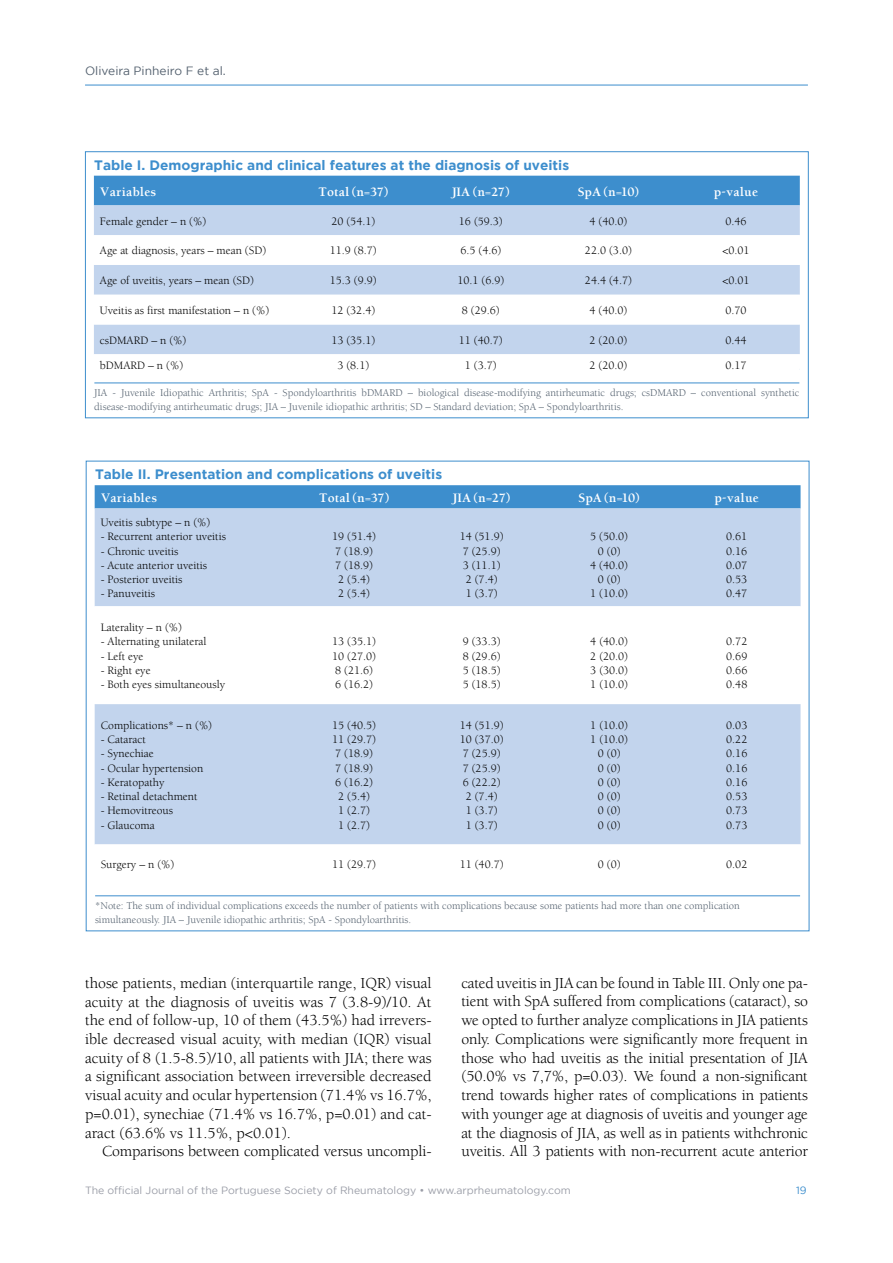
<style>
.page{position:relative;width:893px;height:1263px;background:#fff}
.page>*{position:absolute;margin:0;border:0;box-sizing:border-box;transform-origin:0 0}
.t1{font:15.75px/18.8px "Berkeley";letter-spacing:-.01em;color:#000;text-align:justify}
.t2{font:700 13.65px "Gotham";color:#3d8ecd}
.t3{font:12px "Gotham";color:#53606e}
.t4{font:11.7px/14.2px "Berkeley";color:#000;text-align:justify}
.t5{font:700 11.7px "Berkeley Oldstyle";color:#fff}
.t6{font:10.65px/13.6px "Berkeley";color:#53606e}
.t7{font:10.5px "Gotham";color:#9a9da7}
.t8{font:10.5px "Gotham";color:#3d8ecd}
</style>
<div class="page">
<hr style="left:85px;top:85px;width:723px;height:1px;background:#3d8ecd">
<hr style="left:94px;top:383px;width:705px;height:1px;background:#3d8ecd">
<div style="left:94px;top:176px;width:706px;height:29px;background:#3d8ecd"></div>
<div style="left:94px;top:205px;width:706px;height:30px;background:#c2d4ed"></div>
<svg style="left:94px;top:265px;width:706px;height:89px;fill:#c2d4ed"></svg>
<div style="left:85px;top:151px;width:724px;height:267px;border:1px solid #3d8ecd"></div>
<hr style="left:95px;top:895px;width:705px;height:1px;background:#3d8ecd">
<div style="left:95px;top:485px;width:705px;height:23px;background:#3d8ecd"></div>
<div style="left:95px;top:508px;width:705px;height:98px;background:#c2d4ed"></div>
<div style="left:95px;top:704px;width:705px;height:141px;background:#c2d4ed"></div>
<p class="t3" style="left:85px;top:64px;width:142px">Oliveira Pinheiro F et al.</p>
<p class="t2" style="left:94px;top:157px;width:476px">Table I. Demographic and clinical features at the diagnosis of uveitis</p>
<p class="t5" style="left:100px;top:185px;width:58px">Variables</p>
<p class="t5" style="left:318px;top:185px;width:72px">Total (n=37)</p>
<p class="t5" style="left:452px;top:185px;width:59px">JIA (n=27)</p>
<p class="t5" style="left:578px;top:185px;width:63px">SpA (n=10)</p>
<p class="t5" style="left:714px;top:185px;width:46px">p-value</p>
<p class="t4" style="left:100px;top:214px;width:108px">Female gender – n (%)</p>
<p class="t4" style="left:331px;top:214px;width:45px">20 (54.1)</p>
<p class="t4" style="left:459px;top:214px;width:45px">16 (59.3)</p>
<p class="t4" style="left:589px;top:214px;width:39px">4 (40.0)</p>
<p class="t4" style="left:725px;top:214px;width:23px">0.46</p>
<p class="t4" style="left:100px;top:244px;width:168px">Age at diagnosis, years – mean (SD)</p>
<p class="t4" style="left:330px;top:244px;width:48px">11.9 (8.7)</p>
<p class="t4" style="left:460px;top:244px;width:42px">6.5 (4.6)</p>
<p class="t4" style="left:585px;top:244px;width:48px">22.0 (3.0)</p>
<p class="t4" style="left:722px;top:244px;width:29px">&lt;0.01</p>
<p class="t4" style="left:100px;top:274px;width:156px">Age of uveitis, years – mean (SD)</p>
<p class="t4" style="left:330px;top:274px;width:48px">15.3 (9.9)</p>
<p class="t4" style="left:457px;top:274px;width:48px">10.1 (6.9)</p>
<p class="t4" style="left:585px;top:274px;width:48px">24.4 (4.7)</p>
<p class="t4" style="left:722px;top:274px;width:29px">&lt;0.01</p>
<p class="t4" style="left:100px;top:303px;width:171px">Uveitis as first manifestation – n (%)</p>
<p class="t4" style="left:331px;top:303px;width:45px">12 (32.4)</p>
<p class="t4" style="left:462px;top:303px;width:39px">8 (29.6)</p>
<p class="t4" style="left:589px;top:303px;width:39px">4 (40.0)</p>
<p class="t4" style="left:725px;top:303px;width:23px">0.70</p>
<p class="t4" style="left:100px;top:333px;width:88px">csDMARD – n (%)</p>
<p class="t4" style="left:331px;top:333px;width:45px">13 (35.1)</p>
<p class="t4" style="left:459px;top:333px;width:45px">11 (40.7)</p>
<p class="t4" style="left:589px;top:333px;width:39px">2 (20.0)</p>
<p class="t4" style="left:725px;top:333px;width:23px">0.44</p>
<p class="t4" style="left:100px;top:358px;width:85px">bDMARD – n (%)</p>
<p class="t4" style="left:337px;top:358px;width:33px">3 (8.1)</p>
<p class="t4" style="left:465px;top:358px;width:33px">1 (3.7)</p>
<p class="t4" style="left:589px;top:358px;width:39px">2 (20.0)</p>
<p class="t4" style="left:725px;top:358px;width:23px">0.17</p>
<p class="t6" style="left:94px;top:386px;width:707px">JIA - Juvenile Idiopathic Arthritis; SpA - Spondyloarthritis bDMARD – biological disease-modifying antirheumatic drugs; csDMARD – conventional synthetic disease-modifying antirheumatic drugs; JIA – Juvenile idiopathic arthritis; SD – Standard deviation; SpA – Spondyloarthritis.</p>
<p class="t2" style="left:95px;top:466px;width:349px">Table II. Presentation and complications of uveitis</p>
<p class="t5" style="left:101px;top:491px;width:58px">Variables</p>
<p class="t5" style="left:319px;top:491px;width:72px">Total (n=37)</p>
<p class="t5" style="left:453px;top:491px;width:59px">JIA (n=27)</p>
<p class="t5" style="left:578px;top:491px;width:63px">SpA (n=10)</p>
<p class="t5" style="left:714px;top:491px;width:46px">p-value</p>
<p class="t4" style="left:101px;top:515px;width:111px">Uveitis subtype – n (%)</p>
<p class="t4" style="left:101px;top:530px;width:127px">- Recurrent anterior uveitis</p>
<p class="t4" style="left:101px;top:544px;width:79px">- Chronic uveitis</p>
<p class="t4" style="left:101px;top:558px;width:108px">- Acute anterior uveitis</p>
<p class="t4" style="left:101px;top:572px;width:83px">- Posterior uveitis</p>
<p class="t4" style="left:101px;top:587px;width:56px">- Panuveitis</p>
<p class="t4" style="left:332px;top:530px;width:45px;text-align:left">19 (51.4)<br>7 (18.9)<br>7 (18.9)<br>2 (5.4)<br>2 (5.4)</p>
<p class="t4" style="left:460px;top:530px;width:45px;text-align:left">14 (51.9)<br>7 (25.9)<br>3 (11.1)<br>2 (7.4)<br>1 (3.7)</p>
<p class="t4" style="left:590px;top:530px;width:39px;text-align:center">5 (50.0)<br>0 (0)<br>4 (40.0)<br>0 (0)<br>1 (10.0)</p>
<p class="t4" style="left:726px;top:530px;width:23px">0.61<br>0.16<br>0.07<br>0.53<br>0.47</p>
<p class="t4" style="left:101px;top:620px;width:83px">Laterality – n (%)</p>
<p class="t4" style="left:101px;top:635px;width:107px">- Alternating unilateral</p>
<p class="t4" style="left:101px;top:649px;width:44px">- Left eye</p>
<p class="t4" style="left:101px;top:663px;width:51px">- Right eye</p>
<p class="t4" style="left:101px;top:677px;width:126px">- Both eyes simultaneously</p>
<p class="t4" style="left:101px;top:718px;width:113px">Complications* – n (%)</p>
<p class="t4" style="left:101px;top:732px;width:47px">- Cataract</p>
<p class="t4" style="left:101px;top:747px;width:55px">- Synechiae</p>
<p class="t4" style="left:101px;top:761px;width:104px">- Ocular hypertension</p>
<p class="t4" style="left:101px;top:775px;width:65px">- Keratopathy</p>
<p class="t4" style="left:101px;top:789px;width:98px">- Retinal detachment</p>
<p class="t4" style="left:101px;top:804px;width:74px">- Hemovitreous</p>
<p class="t4" style="left:101px;top:818px;width:56px">- Glaucoma</p>
<p class="t4" style="left:332px;top:635px;width:45px;text-align:left">13 (35.1)<br>10 (27.0)<br>8 (21.6)<br>6 (16.2)</p>
<p class="t4" style="left:463px;top:635px;width:39px">9 (33.3)<br>8 (29.6)<br>5 (18.5)<br>5 (18.5)</p>
<p class="t4" style="left:590px;top:635px;width:39px">4 (40.0)<br>2 (20.0)<br>3 (30.0)<br>1 (10.0)</p>
<p class="t4" style="left:726px;top:635px;width:23px">0.72<br>0.69<br>0.66<br>0.48</p>
<p class="t4" style="left:332px;top:718px;width:45px;text-align:center">15 (40.5)<br>11 (29.7)<br>7 (18.9)<br>7 (18.9)<br>6 (16.2)<br>2 (5.4)<br>1 (2.7)<br>1 (2.7)</p>
<p class="t4" style="left:460px;top:718px;width:45px;text-align:center">14 (51.9)<br>10 (37.0)<br>7 (25.9)<br>7 (25.9)<br>6 (22.2)<br>2 (7.4)<br>1 (3.7)<br>1 (3.7)</p>
<p class="t4" style="left:590px;top:718px;width:39px;text-align:center">1 (10.0)<br>1 (10.0)<br>0 (0)<br>0 (0)<br>0 (0)<br>0 (0)<br>0 (0)<br>0 (0)</p>
<p class="t4" style="left:726px;top:718px;width:23px">0.03<br>0.22<br>0.16<br>0.16<br>0.16<br>0.53<br>0.73<br>0.73</p>
<p class="t4" style="left:101px;top:857px;width:75px">Surgery – n (%)</p>
<p class="t4" style="left:332px;top:857px;width:45px">11 (29.7)</p>
<p class="t4" style="left:460px;top:857px;width:45px">11 (40.7)</p>
<p class="t4" style="left:598px;top:857px;width:24px">0 (0)</p>
<p class="t4" style="left:726px;top:857px;width:23px">0.02</p>
<p class="t6" style="left:95px;top:899px;width:646px">*Note: The sum of individual complications exceeds the number of patients with complications because some patients had more than one complication simultaneously. JIA – Juvenile idiopathic arthritis; SpA - Spondyloarthritis.</p>
<p class="t1" style="left:85px;top:974px;width:348px">those patients, median (interquartile range, IQR) visual acuity at the diagnosis of uveitis was 7 (3.8-9)/10. At the end of follow-up, 10 of them (43.5%) had irrevers&shy;ible decreased visual acuity, with median (IQR) visual acuity of 8 (1.5-8.5)/10, all patients with JIA; there was a significant association between irreversible decreased visual acuity and ocular hypertension (71.4% vs 16.7%, p=0.01), synechiae (71.4% vs 16.7%, p=0.01) and cat&shy;aract (63.6% vs 11.5%, p&lt;0.01).</p>
<h1 class="t1" style="left:102px;top:1142px;width:331px">Comparisons between complicated versus uncompli-</h1>
<p class="t1" style="left:461px;top:974px;width:348px">cated uveitis in JIA can be found in Table III. Only one pa&shy;tient with SpA suffered from complications (cataract), so we opted to further analyze complications in JIA patients only. Complications were significantly more frequent in those who had uveitis as the initial presentation of JIA (50.0% vs 7,7%, p=0.03). We found a non-significant trend towards higher rates of complications in patients with younger age at diagnosis of uveitis and younger age at the diagnosis of JIA, as well as in patients withchronic uveitis. All 3 patients with non-recurrent acute anterior</p>
<p class="t7" style="left:85px;top:1184px;width:487px">The official Journal of the Portuguese Society of Rheumatology • www.arprheumatology.com</p>
<p class="t8" style="left:796px;top:1184px;width:12px">19</p>
</div>
